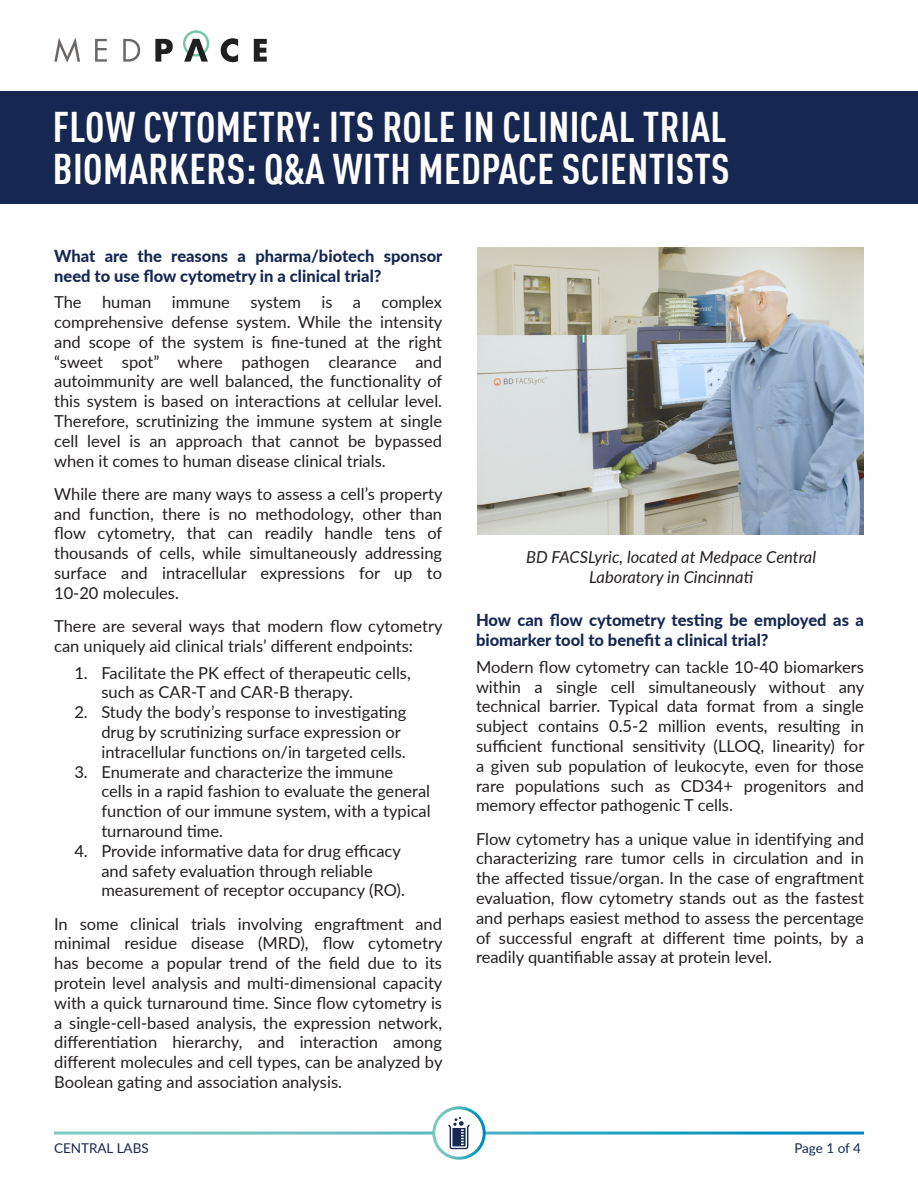
<style>
.page{position:relative;width:918px;height:1188px;background:#fff}
.page>*{position:absolute;margin:0;border:0;box-sizing:border-box;transform-origin:0 0}
.t1{font:700 condensed 42px/42px "DINOT";letter-spacing:.01em;color:#fff}
.t2{font:16.5px/19.8px "Lato";color:#231f20;text-align:justify}
.t3{font:800 16.5px/19.8px "Lato";color:#162851}
.t4{font:italic 16.5px/19.8px "Lato";color:#231f20;text-align:center}
.t5{font:13.5px "Lato";color:#162851}
</style>
<div class="page">
<svg style="left:434px;top:1108px;width:50px;height:50px"></svg>
<div style="left:432px;top:1106px;width:54px;height:54px;border:3px solid #fff;border-radius:50%"></div>
<div style="left:0;top:91px;width:918px;height:112px;background:#162851"></div>
<svg style="left:54px;top:38px;width:26px;height:25px"></svg>
<svg style="left:95px;top:39px;width:12px;height:23px"></svg>
<svg style="left:123px;top:39px;width:17px;height:23px"></svg>
<svg style="left:155px;top:39px;width:18px;height:23px"></svg>
<svg style="left:183px;top:30px;width:26px;height:32px"></svg>
<svg style="left:221px;top:38px;width:17px;height:24px"></svg>
<svg style="left:254px;top:39px;width:13px;height:23px"></svg>
<svg style="left:448px;top:1117px;width:22px;height:32px"></svg>
<img style="left:477px;top:248px;width:387px;height:287px">
<p class="t1" style="left:53px;top:103px;width:679px">FLOW CYTOMETRY: ITS ROLE IN CLINICAL TRIAL<br>BIOMARKERS: Q&amp;A WITH MEDPACE SCIENTISTS</p>
<p class="t3" style="left:54px;top:245px;width:390px">What are the reasons a pharma/biotech sponsor need to use flow cytometry in a clinical trial?</p>
<p class="t2" style="left:54px;top:292px;width:390px">The human immune system is a complex comprehensive defense system. While the intensity and scope of the system is fine-tuned at the right “sweet spot” where pathogen clearance and autoimmunity are well balanced, the functionality of this system is based on interactions at cellular level.<br>Therefore, scrutinizing the immune system at single cell level is an approach that cannot be bypassed when it comes to human disease clinical trials.</p>
<p class="t2" style="left:54px;top:483px;width:390px">While there are many ways to assess a cell’s property and function, there is no methodology, other than flow cytometry, that can readily handle tens of thousands of cells, while simultaneously addressing surface and intracellular expressions for up to 10-20 molecules.</p>
<p class="t2" style="left:54px;top:616px;width:390px">There are several ways that modern flow cytometry can uniquely aid clinical trials’ different endpoints:</p>
<p class="t2" style="left:101px;top:662px;width:311px;text-indent:-27px">1. Facilitate the PK effect of therapeutic cells, such as CAR-T and CAR-B therapy.</p>
<p class="t2" style="left:101px;top:702px;width:306px;text-align:left;text-indent:-27px">2. Study the body’s response to investigating drug by scrutinizing surface expression or intracellular functions on/in targeted cells.</p>
<p class="t2" style="left:101px;top:761px;width:331px;text-align:left;text-indent:-27px">3. Enumerate and characterize the immune<br>cells in a rapid fashion to evaluate the general function of our immune system, with a typical turnaround time.</p>
<p class="t2" style="left:101px;top:840px;width:305px;text-align:left;text-indent:-27px">4. Provide informative data for drug efficacy and safety evaluation through reliable measurement of receptor occupancy (RO).</p>
<p class="t2" style="left:54px;top:913px;width:390px">In some clinical trials involving engraftment and minimal residue disease (MRD), flow cytometry has become a popular trend of the field due to its protein level analysis and multi-dimensional capacity with a quick turnaround time. Since flow cytometry is a single-cell-based analysis, the expression network, differentiation hierarchy, and interaction among different molecules and cell types, can be analyzed by Boolean gating and association analysis.</p>
<p class="t4" style="left:526px;top:547px;width:291px">BD FACSLyric, located at Medpace Central<br>Laboratory in Cincinnati</p>
<p class="t3" style="left:476px;top:610px;width:389px">How can flow cytometry testing be employed as a biomarker tool to benefit a clinical trial?</p>
<p class="t2" style="left:476px;top:656px;width:390px">Modern flow cytometry can tackle 10-40 biomarkers within a single cell simultaneously without any technical barrier. Typical data format from a single subject contains 0.5-2 million events, resulting in sufficient functional sensitivity (LLOQ, linearity) for a given sub population of leukocyte, even for those rare populations such as CD34+ progenitors and memory effector pathogenic T cells.</p>
<p class="t2" style="left:476px;top:828px;width:389px">Flow cytometry has a unique value in identifying and characterizing rare tumor cells in circulation and in the affected tissue/organ. In the case of engraftment evaluation, flow cytometry stands out as the fastest and perhaps easiest method to assess the percentage of successful engraft at different time points, by a readily quantifiable assay at protein level.</p>
<p class="t5" style="left:54px;top:1138px;width:96px">CENTRAL LABS</p>
<p class="t5" style="left:794px;top:1138px;width:68px">Page 1 of 4</p>
</div>
